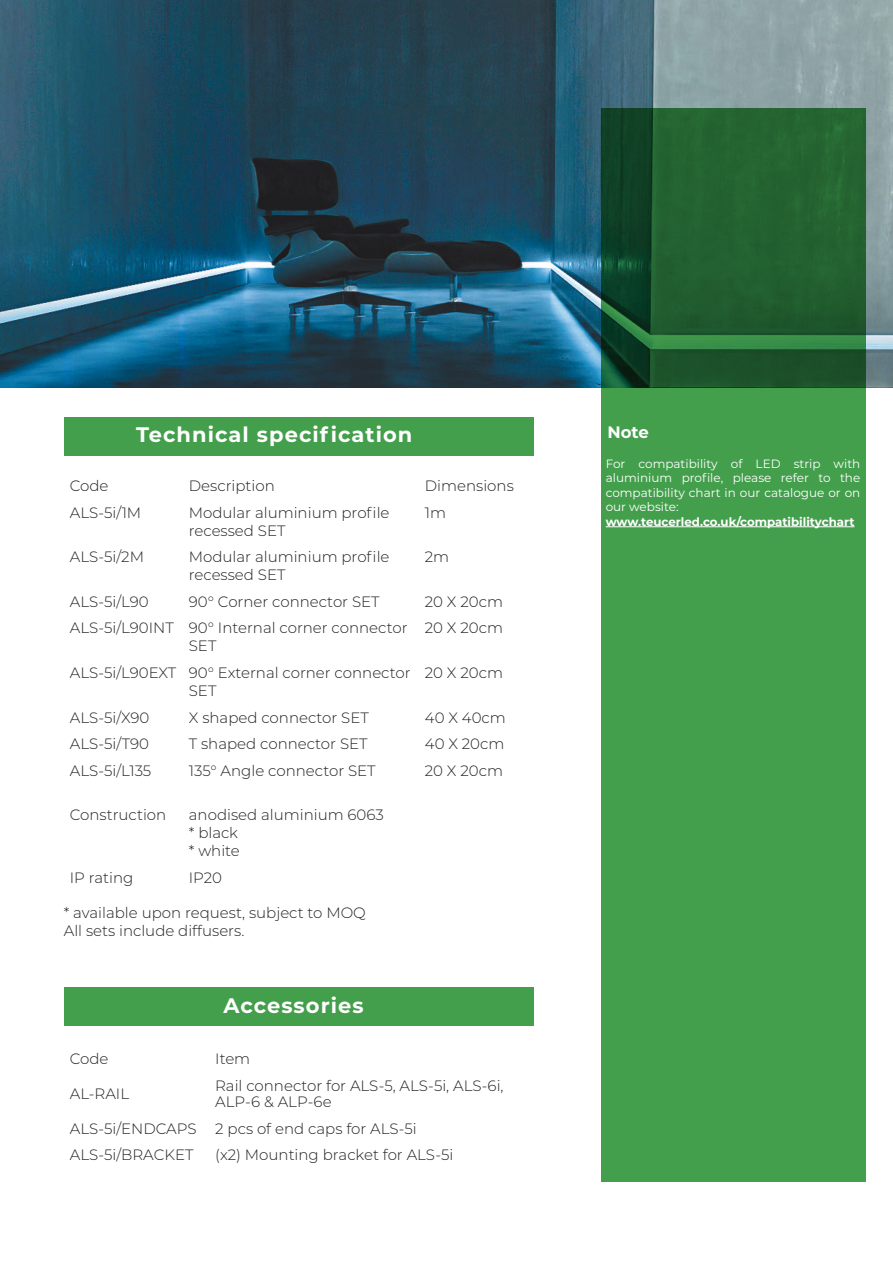
<style>
.page{position:relative;width:893px;height:1263px;background:#fff}
.page>*{position:absolute;margin:0;border:0;box-sizing:border-box;transform-origin:0 0}
.t1{font:700 21px "Montserrat";letter-spacing:.05em;color:#fff}
.t2{font:700 16.5px "Montserrat";color:#fff}
.t3{font:300 15px/18px "Montserrat";color:#231f20}
.t4{font:12px/14.4px "Montserrat";color:#fff;text-align:justify}
.t5{font:700 11.7px "Montserrat";color:#fff}
</style>
<div class="page">
<img style="left:0;top:0;width:893px;height:388px">
<svg style="left:601px;top:108px;width:264px;height:1074px;background:#3a8d45"></svg>
<div style="left:64px;top:417px;width:470px;height:38px;background:#449f4d"></div>
<div style="left:64px;top:987px;width:470px;height:38px;background:#449f4d"></div>
<hr style="left:606px;top:526px;width:248px;height:1px;background:#fff">
<p class="t1" style="left:136px;top:419px;width:278px">Technical specification</p>
<p class="t3" style="left:70px;top:477px;width:40px">Code</p>
<p class="t3" style="left:189px;top:477px;width:87px">Description</p>
<p class="t3" style="left:425px;top:477px;width:90px">Dimensions</p>
<p class="t3" style="left:70px;top:503px;width:73px">ALS-5i/1M</p>
<p class="t3" style="left:189px;top:503px;width:202px">Modular aluminium profile recessed SET</p>
<p class="t3" style="left:425px;top:503px;width:23px">1m</p>
<p class="t3" style="left:70px;top:548px;width:76px">ALS-5i/2M</p>
<p class="t3" style="left:189px;top:548px;width:202px">Modular aluminium profile recessed SET</p>
<p class="t3" style="left:425px;top:548px;width:26px">2m</p>
<p class="t3" style="left:70px;top:592px;width:80px">ALS-5i/L90</p>
<p class="t3" style="left:189px;top:592px;width:192px">90° Corner connector SET</p>
<p class="t3" style="left:425px;top:592px;width:80px">20 X 20cm</p>
<p class="t3" style="left:70px;top:619px;width:106px">ALS-5i/L90INT</p>
<p class="t3" style="left:189px;top:619px;width:220px">90° Internal corner connector<br>SET</p>
<p class="t3" style="left:425px;top:619px;width:80px">20 X 20cm</p>
<p class="t3" style="left:70px;top:663px;width:108px">ALS-5i/L90EXT</p>
<p class="t3" style="left:189px;top:663px;width:223px">90° External corner connector<br>SET</p>
<p class="t3" style="left:425px;top:663px;width:80px">20 X 20cm</p>
<p class="t3" style="left:70px;top:708px;width:81px">ALS-5i/X90</p>
<p class="t3" style="left:189px;top:708px;width:181px">X shaped connector SET</p>
<p class="t3" style="left:425px;top:708px;width:82px">40 X 40cm</p>
<p class="t3" style="left:70px;top:734px;width:81px">ALS-5i/T90</p>
<p class="t3" style="left:189px;top:734px;width:180px">T shaped connector SET</p>
<p class="t3" style="left:425px;top:734px;width:81px">40 X 20cm</p>
<p class="t3" style="left:70px;top:761px;width:83px">ALS-5i/L135</p>
<p class="t3" style="left:189px;top:761px;width:188px">135° Angle connector SET</p>
<p class="t3" style="left:425px;top:761px;width:80px">20 X 20cm</p>
<p class="t3" style="left:70px;top:805px;width:98px">Construction</p>
<p class="t3" style="left:189px;top:805px;width:197px">anodised aluminium 6063</p>
<p class="t3" style="left:189px;top:823px;width:51px">* black</p>
<p class="t3" style="left:189px;top:841px;width:53px">* white</p>
<p class="t3" style="left:70px;top:868px;width:65px">IP rating</p>
<p class="t3" style="left:189px;top:868px;width:35px">IP20</p>
<p class="t3" style="left:64px;top:903px;width:304px">* available upon request, subject to MOQ</p>
<p class="t3" style="left:64px;top:921px;width:182px">All sets include diffusers.</p>
<p class="t1" style="left:223px;top:990px;width:142px">Accessories</p>
<p class="t3" style="left:70px;top:1049px;width:40px">Code</p>
<p class="t3" style="left:215px;top:1049px;width:37px">Item</p>
<p class="t3" style="left:70px;top:1084px;width:61px">AL-RAIL</p>
<p class="t3" style="left:215px;top:1077px;width:290px;line-height:16.5px">Rail connector for ALS-5, ALS-5i, ALS-6i,<br>ALP-6 &amp; ALP-6e</p>
<p class="t3" style="left:70px;top:1119px;width:128px">ALS-5i/ENDCAPS</p>
<p class="t3" style="left:215px;top:1119px;width:203px">2 pcs of end caps for ALS-5i</p>
<p class="t3" style="left:70px;top:1145px;width:125px">ALS-5i/BRACKET</p>
<p class="t3" style="left:215px;top:1145px;width:240px">(x2) Mounting bracket for ALS-5i</p>
<p class="t2" style="left:607px;top:421px;width:43px">Note</p>
<p class="t4" style="left:606px;top:456px;width:256px">For compatibility of LED strip with aluminium profile, please refer to the compatibility chart in our catalogue or on our website:</p>
<p class="t5" style="left:606px;top:513px;width:250px">www.teucerled.co.uk/compatibilitychart</p>
</div>
